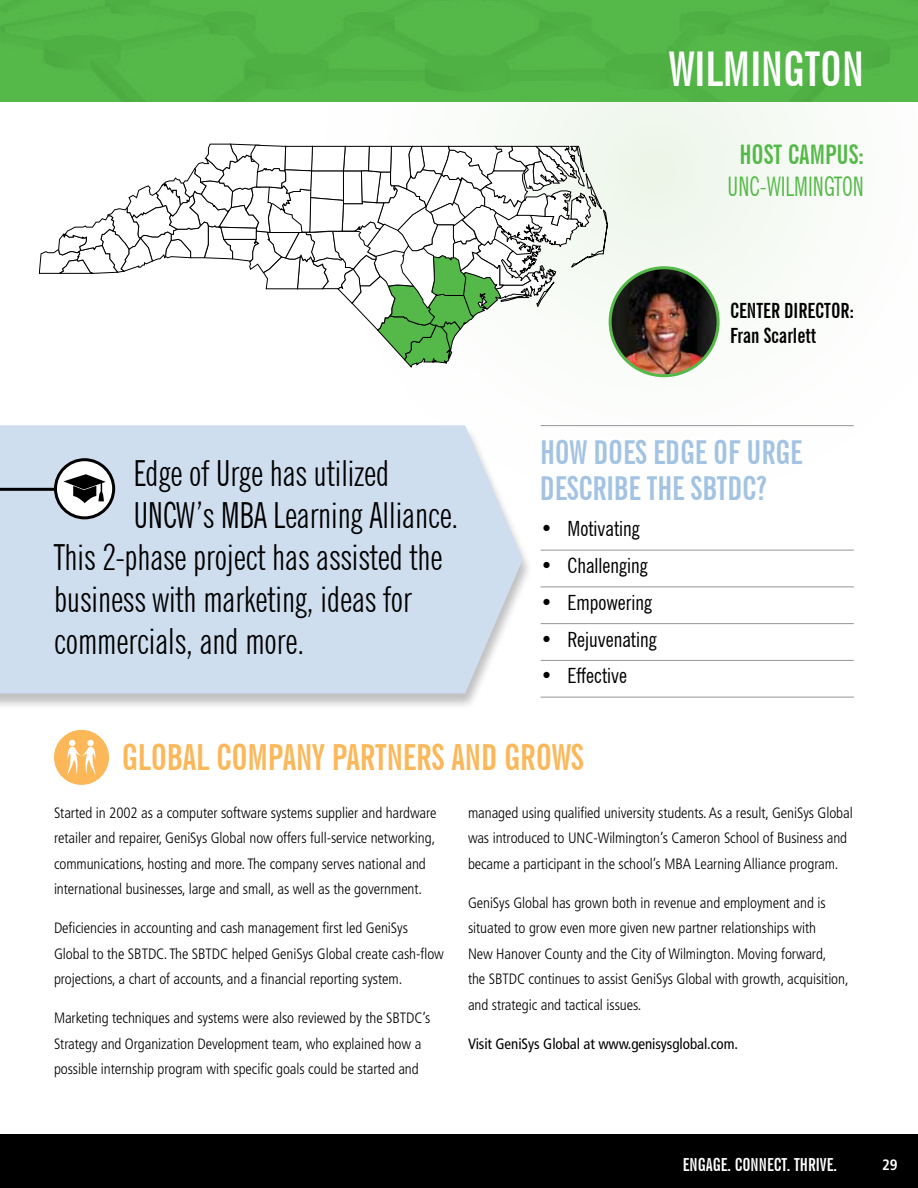
<style>
.page{position:relative;width:918px;height:1188px;background:#fff}
.page>*{position:absolute;margin:0;border:0;box-sizing:border-box;transform-origin:0 0}
.t1{font:700 extra-condensed 48px "News Gothic BT";color:#fff}
.t2{font:extra-condensed 36px "News Gothic BT";color:#000}
.t3{font:700 extra-condensed 36px "News Gothic BT";letter-spacing:-.005em;color:#fcb758}
.t4{font:700 extra-condensed 33px/36px "News Gothic BT";letter-spacing:-.005em;color:#a3c3e2}
.t5{font:extra-condensed 27px "News Gothic BT";color:#54b948}
.t6{font:700 extra-condensed 27px "News Gothic BT";color:#54b948}
.t7{font:condensed 21px "News Gothic BT";color:#000}
.t8{font:700 extra-condensed 21px/25.2px "News Gothic BT";color:#000}
.t9{font:700 extra-condensed 18px "News Gothic BT";color:#fff}
.t10{font:300 condensed 15px/25.5px "Frutiger";letter-spacing:-.005em;color:#000}
.t11{font:condensed 15px "Frutiger";letter-spacing:-.005em;color:#000}
.t12{font:700 condensed 15px "Frutiger";color:#fff}
</style>
<div class="page">
<div style="left:0;top:426px;width:533px;height:285px;background:#000;opacity:.25"></div>
<div style="left:0;top:425px;width:523px;height:268px;background:#cfdeef"></div>
<div style="left:0;top:1134px;width:918px;height:54px;background:#000"></div>
<svg style="left:319px;top:101px;width:599px;height:405px"></svg>
<svg style="left:39px;top:144px;width:569px;height:223px"></svg>
<img style="left:0;top:0;width:918px;height:101px">
<hr style="left:541px;top:550px;width:313px;height:1px;background:#939598">
<hr style="left:541px;top:587px;width:313px;height:1px;background:#939598">
<hr style="left:541px;top:623px;width:313px;height:1px;background:#939598">
<hr style="left:541px;top:660px;width:313px;height:1px;background:#939598">
<hr style="left:541px;top:697px;width:313px;height:1px;background:#939598">
<img style="left:610px;top:268px;width:108px;height:108px">
<div style="left:609px;top:266px;width:111px;height:111px;border:3px solid #54b948;border-radius:50%"></div>
<hr style="left:541px;top:425px;width:313px;height:1px;background:#939598">
<hr style="left:0;top:488px;width:64px;height:3px;background:#000">
<svg style="left:56px;top:460px;width:58px;height:58px"></svg>
<div style="left:54px;top:458px;width:61px;height:61px;border:3px solid #000;border-radius:50%"></div>
<svg style="left:63px;top:474px;width:43px;height:29px"></svg>
<div style="left:55px;top:731px;width:53px;height:53px;background:#fcb758;border-radius:50%"></div>
<div style="left:54px;top:730px;width:55px;height:55px;border:2px solid #fcb758;border-radius:50%"></div>
<svg style="left:67px;top:740px;width:29px;height:35px"></svg>
<h1 class="t1" style="left:669px;top:40px;width:197px">WILMINGTON</h1>
<h3 class="t6" style="left:739px;top:138px;width:126px">HOST CAMPUS:</h3>
<h3 class="t5" style="left:728px;top:171px;width:138px">unc-wilmington</h3>
<h2 class="t2" style="left:134px;top:451px;width:257px">Edge of Urge has utilized</h2>
<h2 class="t2" style="left:134px;top:493px;width:326px">UNCW’s MBA Learning Alliance.</h2>
<h2 class="t2" style="left:54px;top:535px;width:390px">This 2-phase project has assisted the</h2>
<h2 class="t2" style="left:54px;top:577px;width:360px">business with marketing, ideas for</h2>
<h2 class="t2" style="left:54px;top:619px;width:252px">commercials, and more.</h2>
<h3 class="t8" style="left:730px;top:298px;width:125px">CENTER DIRECTOR:<br>FRAN SCARLETT</h3>
<h3 class="t4" style="left:540px;top:434px;width:264px">HOW DOES EDGE OF URGE<br>DESCRIBE THE SBTDC?</h3>
<h3 class="t7" style="left:541px;top:516px;width:101px">• Motivating</h3>
<h3 class="t7" style="left:541px;top:553px;width:108px">• Challenging</h3>
<h3 class="t7" style="left:541px;top:590px;width:113px">• Empowering</h3>
<h3 class="t7" style="left:541px;top:626px;width:117px">• Rejuvenating</h3>
<h3 class="t7" style="left:541px;top:663px;width:88px">• Effective</h3>
<h2 class="t3" style="left:122px;top:736px;width:464px">GLOBAL COMPANY PARTNERS AND GROWS</h2>
<p class="t10" style="left:54px;top:800px;width:384px">Started in 2002 as a computer software systems supplier and hardware retailer and repairer, GeniSys Global now offers full-service networking, communications, hosting and more. The company serves national and international businesses, large and small, as well as the government.</p>
<p class="t10" style="left:54px;top:915px;width:391px">Deficiencies in accounting and cash management first led GeniSys<br>Global to the SBTDC. The SBTDC helped GeniSys Global create cash-flow projections, a chart of accounts, and a financial reporting system.</p>
<p class="t10" style="left:54px;top:1005px;width:378px">Marketing techniques and systems were also reviewed by the SBTDC’s<br>Strategy and Organization Development team, who explained how a possible internship program with specific goals could be started and</p>
<p class="t10" style="left:468px;top:800px;width:386px">managed using qualified university students. As a result, GeniSys Global was introduced to UNC-Wilmington’s Cameron School of Business and became a participant in the school’s MBA Learning Alliance program.</p>
<p class="t10" style="left:468px;top:890px;width:382px">GeniSys Global has grown both in revenue and employment and is situated to grow even more given new partner relationships with<br>New Hanover County and the City of Wilmington. Moving forward,<br>the SBTDC continues to assist GeniSys Global with growth, acquisition, and strategic and tactical issues.</p>
<p class="t11" style="left:468px;top:1035px;width:272px">Visit GeniSys Global at www.genisysglobal.com.</p>
<p class="t9" style="left:683px;top:1154px;width:156px">ENGAGE. CONNECT. THRIVE.</p>
<p class="t12" style="left:882px;top:1156px;width:17px">29</p>
</div>
